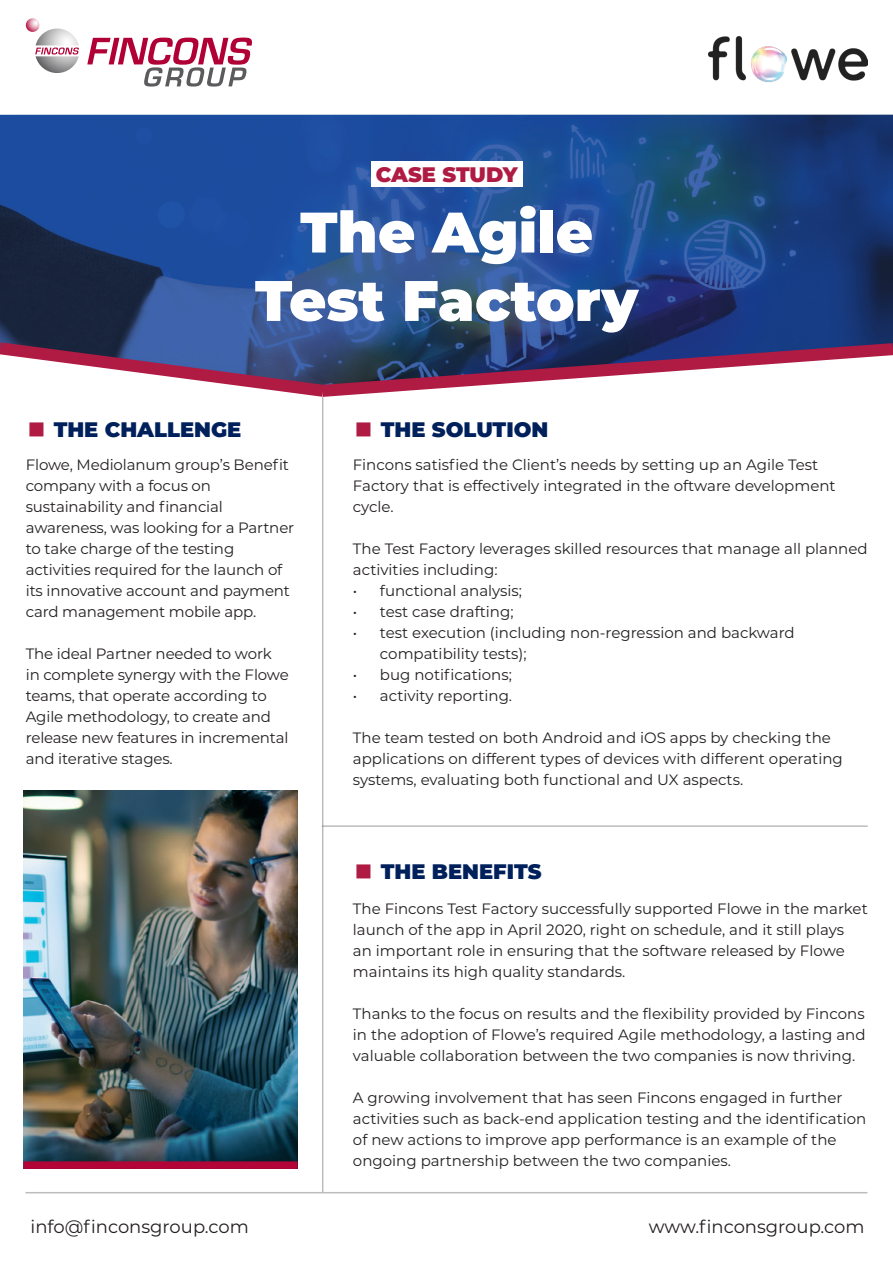
<style>
.page{position:relative;width:893px;height:1263px;background:#fff}
.page>*{position:absolute;margin:0;border:0;box-sizing:border-box;transform-origin:0 0}
.t1{font:900 57px "Montserrat";color:#fff}
.t2{font:900 21px "Montserrat";color:#00205c}
.t3{font:900 21px "Montserrat";letter-spacing:-.01em;color:#af1b43}
.t4{font:18px "Montserrat";color:#231f20}
.t5{font:15px/21px "Montserrat";color:#231f20}
.s1{font-size:36px;color:#af1b43}
</style>
<div class="page">
<hr style="left:322px;top:397px;width:1px;height:795px;background:#535659">
<svg style="left:0;top:115px;width:893px;height:220px;background:#20488a"></svg>
<hr style="left:26px;top:1192px;width:841px;height:1px;background:#535659">
<svg style="left:0;top:335px;width:893px;height:69px"></svg>
<img style="left:25px;top:18px;width:227px;height:69px">
<img style="left:23px;top:791px;width:275px;height:370px">
<div style="left:23px;top:1161px;width:275px;height:8px;background:#b30437"></div>
<div style="left:371px;top:161px;width:151px;height:26px;background:#fff"></div>
<img style="left:708px;top:36px;width:159px;height:46px">
<hr style="left:322px;top:825px;width:546px;height:2px;background:#535659">
<p class="t3" style="left:376px;top:159px;width:143px">CASE STUDY</p>
<p class="t1" style="left:300px;top:189px;width:294px">The Agile</p>
<p class="t1" style="left:255px;top:258px;width:385px">Test Factory</p>
<p class="t2" style="left:26px;top:414px;width:217px"><span class="s1">■</span> THE CHALLENGE</p>
<p class="t5" style="left:26px;top:453px;width:265px">Flowe, Mediolanum group’s Benefit</p>
<p class="t5" style="left:26px;top:474px;width:270px">company with a focus on sustainability and financial awareness, was looking for a Partner to take charge of the testing</p>
<p class="t5" style="left:26px;top:558px;width:258px">activities required for the launch of</p>
<p class="t5" style="left:26px;top:579px;width:266px">its innovative account and payment card management mobile app.</p>
<p class="t5" style="left:26px;top:642px;width:247px">The ideal Partner needed to work</p>
<p class="t5" style="left:26px;top:663px;width:264px">in complete synergy with the Flowe</p>
<p class="t5" style="left:26px;top:684px;width:264px">teams, that operate according to<br>Agile methodology, to create and release new features in incremental</p>
<p class="t5" style="left:26px;top:747px;width:148px">and iterative stages.</p>
<p class="t2" style="left:353px;top:414px;width:197px"><span class="s1">■</span> THE SOLUTION</p>
<p class="t5" style="left:353px;top:453px;width:484px">Fincons satisfied the Client’s needs by setting up an Agile Test<br>Factory that is effectively integrated in the oftware development cycle.</p>
<p class="t5" style="left:353px;top:537px;width:516px">The Test Factory leverages skilled resources that manage all planned activities including:</p>
<p class="t5" style="left:353px;top:579px;width:171px">• functional analysis;</p>
<p class="t5" style="left:353px;top:600px;width:162px">• test case drafting;</p>
<p class="t5" style="left:380px;top:621px;width:416px;text-indent:-27px">• test execution (including non-regression and backward compatibility tests);</p>
<p class="t5" style="left:353px;top:663px;width:161px">• bug notifications;</p>
<p class="t5" style="left:353px;top:684px;width:161px">• activity reporting.</p>
<p class="t5" style="left:353px;top:726px;width:491px">The team tested on both Android and iOS apps by checking the applications on different types of devices with different operating systems, evaluating both functional and UX aspects.</p>
<p class="t2" style="left:353px;top:856px;width:190px"><span class="s1">■</span> THE BENEFITS</p>
<p class="t5" style="left:353px;top:898px;width:516px">The Fincons Test Factory successfully supported Flowe in the market launch of the app in April 2020, right on schedule, and it still plays<br>an important role in ensuring that the software released by Flowe maintains its high quality standards.</p>
<p class="t5" style="left:353px;top:1003px;width:513px">Thanks to the focus on results and the flexibility provided by Fincons</p>
<p class="t5" style="left:353px;top:1024px;width:514px">in the adoption of Flowe’s required Agile methodology, a lasting and valuable collaboration between the two companies is now thriving.</p>
<p class="t5" style="left:353px;top:1087px;width:515px">A growing involvement that has seen Fincons engaged in further activities such as back-end application testing and the identification of new actions to improve app performance is an example of the ongoing partnership between the two companies.</p>
<p class="t4" style="left:31px;top:1214px;width:220px">info@finconsgroup.com</p>
<p class="t4" style="left:649px;top:1214px;width:217px">www.finconsgroup.com</p>
</div>
